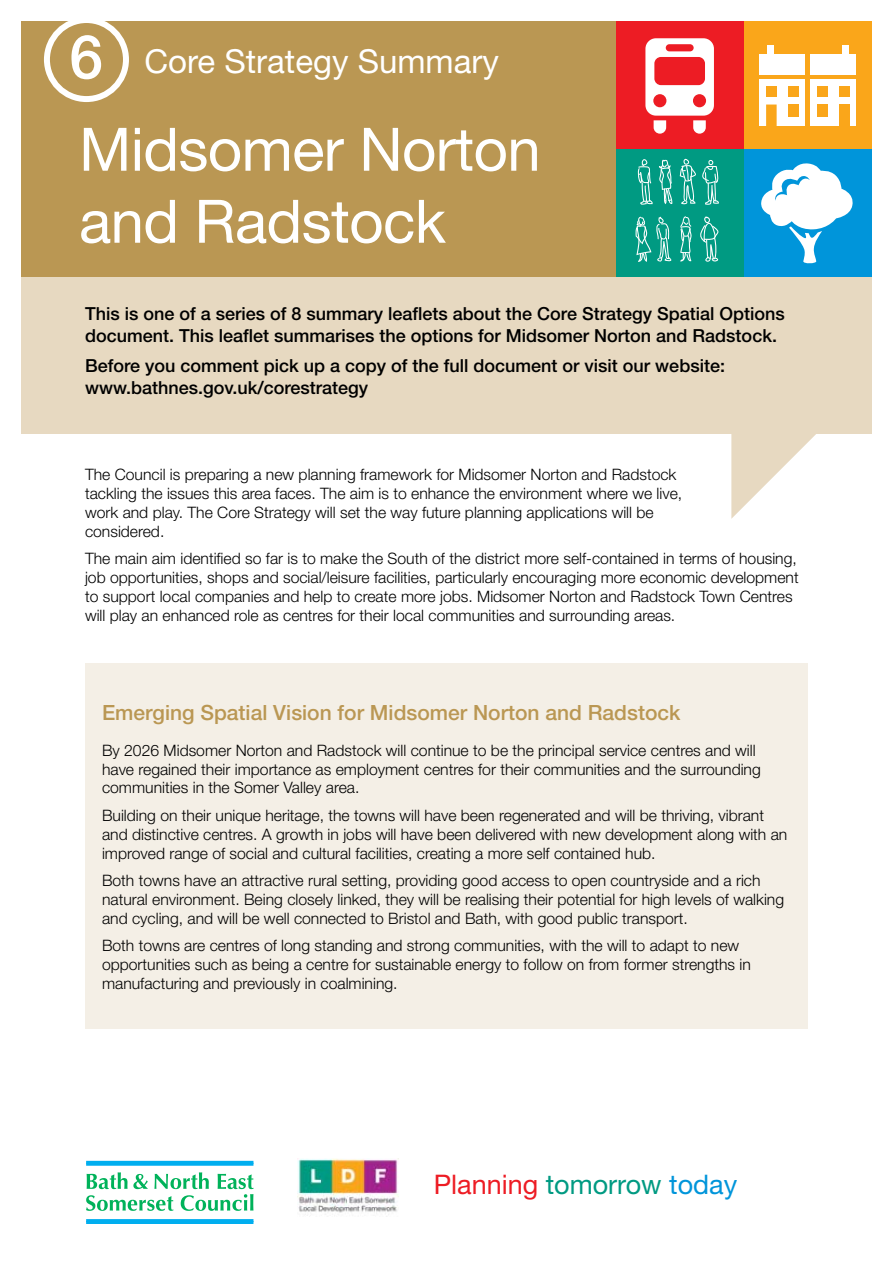
<style>
.page{position:relative;width:893px;height:1263px;background:#fff}
.page>*{position:absolute;margin:0;border:0;box-sizing:border-box;transform-origin:0 0}
.t1{font:60px/72px "Helvetica Neue";letter-spacing:-.01em;color:#fff}
.t2{font:33px "Helvetica Neue";color:#fff}
.t3{font:27px "Helvetica Neue";color:#ed1c24}
.t4{font:500 21px "Helvetica Neue";color:#ba9753}
.t5{font:500 18px/21.6px "Helvetica Neue";color:#000}
.t6{font:300 15.75px/18.9px "Helvetica Neue";color:#000}
.s1{font-weight:500;font-size:60.75px}
.s2{color:#009a82}
.s3{color:#0095da}
</style>
<div class="page">
<div style="left:86px;top:1219px;width:167px;height:5px;background:#00aeef"></div>
<div style="left:85px;top:663px;width:723px;height:366px;background:#f4efe6"></div>
<div style="left:21px;top:276px;width:851px;height:158px;background:#e7d9c1"></div>
<div style="left:21px;top:21px;width:596px;height:255px;background:#ba9753"></div>
<div style="left:44px;top:17px;width:85px;height:85px;border:6px solid #fff;border-radius:50%"></div>
<div style="left:617px;top:21px;width:127px;height:128px;background:#ed1c24"></div>
<svg style="left:645px;top:38px;width:69px;height:96px"></svg>
<div style="left:617px;top:149px;width:127px;height:127px;background:#009a82"></div>
<svg style="left:635px;top:217px;width:37px;height:45px"></svg>
<svg style="left:700px;top:216px;width:19px;height:46px"></svg>
<svg style="left:680px;top:216px;width:12px;height:45px"></svg>
<svg style="left:659px;top:160px;width:14px;height:44px"></svg>
<svg style="left:702px;top:160px;width:17px;height:45px"></svg>
<svg style="left:637px;top:159px;width:16px;height:46px"></svg>
<svg style="left:680px;top:159px;width:16px;height:46px"></svg>
<div style="left:744px;top:21px;width:128px;height:128px;background:#faa61a"></div>
<div style="left:759px;top:79px;width:46px;height:47px;background:#fff"></div>
<div style="left:759px;top:54px;width:46px;height:21px;background:#fff"></div>
<div style="left:766px;top:86px;width:11px;height:11px;background:#faa61a"></div>
<div style="left:766px;top:105px;width:11px;height:23px;background:#faa61a"></div>
<div style="left:788px;top:86px;width:10px;height:11px;background:#faa61a"></div>
<div style="left:788px;top:105px;width:10px;height:12px;background:#faa61a"></div>
<div style="left:767px;top:45px;width:7px;height:13px;background:#fff"></div>
<div style="left:810px;top:79px;width:46px;height:47px;background:#fff"></div>
<div style="left:810px;top:54px;width:46px;height:21px;background:#fff"></div>
<div style="left:839px;top:86px;width:11px;height:11px;background:#faa61a"></div>
<div style="left:839px;top:105px;width:11px;height:22px;background:#faa61a"></div>
<div style="left:818px;top:86px;width:10px;height:11px;background:#faa61a"></div>
<div style="left:818px;top:105px;width:10px;height:12px;background:#faa61a"></div>
<div style="left:842px;top:45px;width:7px;height:13px;background:#fff"></div>
<div style="left:744px;top:149px;width:128px;height:127px;background:#0095da"></div>
<svg style="left:761px;top:163px;width:92px;height:101px"></svg>
<svg style="left:731px;top:434px;width:85px;height:85px"></svg>
<svg style="left:86px;top:1172px;width:168px;height:39px"></svg>
<div style="left:86px;top:1161px;width:167px;height:5px;background:#00aeef"></div>
<img style="left:297px;top:1158px;width:102px;height:59px">
<p class="t2" style="left:69px;top:41px;width:431px"><span class="s1">6</span> Core Strategy Summary</p>
<p class="t1" style="left:79px;top:112px;width:463px">Midsomer Norton and Radstock</p>
<p class="t5" style="left:85px;top:303px;width:701px">This is one of a series of 8 summary leaflets about the Core Strategy Spatial Options document. This leaflet summarises the options for Midsomer Norton and Radstock.</p>
<p class="t5" style="left:85px;top:354px;width:641px">Before you comment pick up a copy of the full document or visit our website: www.bathnes.gov.uk/corestrategy</p>
<p class="t6" style="left:85px;top:465px;width:599px">The Council is preparing a new planning framework for Midsomer Norton and Radstock tackling the issues this area faces. The aim is to enhance the environment where we live, work and play. The Core Strategy will set the way future planning applications will be considered.</p>
<p class="t6" style="left:85px;top:549px;width:715px">The main aim identified so far is to make the South of the district more self-contained in terms of housing, job opportunities, shops and social/leisure facilities, particularly encouraging more economic development to support local companies and help to create more jobs. Midsomer Norton and Radstock Town Centres will play an enhanced role as centres for their local communities and surrounding areas.</p>
<h3 class="t4" style="left:102px;top:700px;width:580px">Emerging Spatial Vision for Midsomer Norton and Radstock</h3>
<p class="t6" style="left:102px;top:740px;width:660px">By 2026 Midsomer Norton and Radstock will continue to be the principal service centres and will have regained their importance as employment centres for their communities and the surrounding communities in the Somer Valley area.</p>
<p class="t6" style="left:102px;top:805px;width:687px">Building on their unique heritage, the towns will have been regenerated and will be thriving, vibrant and distinctive centres. A growth in jobs will have been delivered with new development along with an improved range of social and cultural facilities, creating a more self contained hub.</p>
<p class="t6" style="left:102px;top:871px;width:684px">Both towns have an attractive rural setting, providing good access to open countryside and a rich natural environment. Being closely linked, they will be realising their potential for high levels of walking and cycling, and will be well connected to Bristol and Bath, with good public transport.</p>
<p class="t6" style="left:102px;top:936px;width:650px">Both towns are centres of long standing and strong communities, with the will to adapt to new opportunities such as being a centre for sustainable energy to follow on from former strengths in manufacturing and previously in coalmining.</p>
<h2 class="t3" style="left:434px;top:1168px;width:305px">Planning <span class="s2">tomorrow</span> <span class="s3">today</span></h2>
</div>
